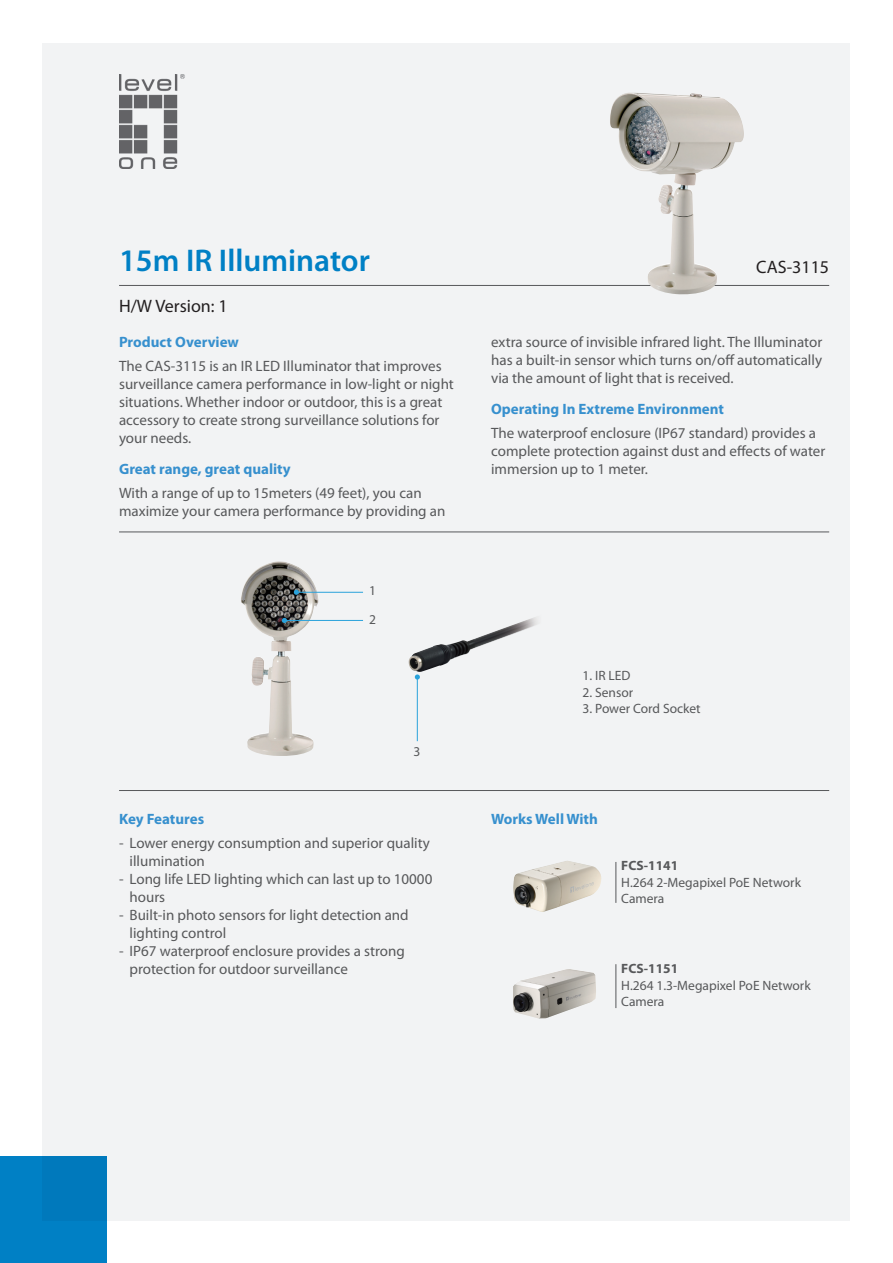
<style>
.page{position:relative;width:893px;height:1263px;background:#fff}
.page>*{position:absolute;margin:0;border:0;box-sizing:border-box;transform-origin:0 0}
.t1{font:600 31.5px "Myriad Pro";color:#0080c5}
.t2{font:18px "Myriad Pro";color:#231f20}
.t3{font:15px/18px "Myriad Pro";color:#57585a}
.t4{font:700 15px "Myriad Pro";color:#3790ce}
.t5{font:13.5px/16.2px "Myriad Pro";color:#57585a}
.t6{font:700 13.5px "Myriad Pro";color:#57585a}
</style>
<div class="page">
<div style="left:43px;top:43px;width:807px;height:1177px;background:#f2f3f4"></div>
<div style="left:0;top:1157px;width:106px;height:106px;background:#0080c5"></div>
<img style="left:119px;top:74px;width:66px;height:94px">
<hr style="left:119px;top:285px;width:710px;height:1px;background:#57585a">
<img style="left:241px;top:561px;width:77px;height:195px">
<hr style="left:119px;top:531px;width:710px;height:1px;background:#57585a">
<hr style="left:119px;top:790px;width:710px;height:1px;background:#57585a">
<hr style="left:615px;top:862px;width:1px;height:41px;background:#57585a">
<hr style="left:615px;top:964px;width:1px;height:44px;background:#57585a">
<img style="left:409px;top:617px;width:129px;height:55px">
<hr style="left:285px;top:620px;width:78px;height:1px;background:#2aa2db">
<hr style="left:297px;top:592px;width:66px;height:1px;background:#2aa2db">
<hr style="left:417px;top:678px;width:1px;height:63px;background:#2aa2db">
<svg style="left:282px;top:618px;width:5px;height:5px"></svg>
<svg style="left:415px;top:674px;width:5px;height:5px"></svg>
<svg style="left:294px;top:590px;width:5px;height:5px"></svg>
<img style="left:513px;top:861px;width:88px;height:51px">
<img style="left:513px;top:969px;width:83px;height:49px">
<img style="left:610px;top:93px;width:117px;height:202px">
<h1 class="t1" style="left:119px;top:241px;width:252px">15m IR Illuminator</h1>
<p class="t2" style="left:119px;top:295px;width:110px">H/W Version: 1</p>
<p class="t4" style="left:119px;top:332px;width:121px">Product Overview</p>
<p class="t3" style="left:119px;top:357px;width:336px">The CAS-3115 is an IR LED Illuminator that improves surveillance camera performance in low-light or night situations. Whether indoor or outdoor, this is a great accessory to create strong surveillance solutions for your needs.</p>
<p class="t4" style="left:119px;top:459px;width:173px">Great range, great quality</p>
<p class="t3" style="left:119px;top:484px;width:328px">With a range of up to 15meters (49 feet), you can maximize your camera performance by providing an</p>
<p class="t5" style="left:369px;top:582px;width:8px">1</p>
<p class="t5" style="left:369px;top:611px;width:8px">2</p>
<p class="t5" style="left:413px;top:743px;width:8px">3</p>
<p class="t4" style="left:119px;top:809px;width:87px">Key Features</p>
<p class="t3" style="left:130px;top:834px;width:302px;text-indent:-10px">- Lower energy consumption and superior quality illumination</p>
<p class="t3" style="left:130px;top:870px;width:304px;text-indent:-10px">- Long life LED lighting which can last up to 10000 hours</p>
<p class="t3" style="left:130px;top:906px;width:281px;text-indent:-10px">- Built-in photo sensors for light detection and lighting control</p>
<p class="t3" style="left:130px;top:942px;width:277px;text-indent:-10px">- IP67 waterproof enclosure provides a strong protection for outdoor surveillance</p>
<p class="t2" style="left:756px;top:256px;width:74px">CAS-3115</p>
<p class="t3" style="left:491px;top:332px;width:333px;text-align:justify">extra source of invisible infrared light. The Illuminator has a built-in sensor which turns on/off automatically via the amount of light that is received.</p>
<p class="t4" style="left:491px;top:399px;width:234px">Operating In Extreme Environment</p>
<p class="t3" style="left:491px;top:424px;width:336px">The waterproof enclosure (IP67 standard) provides a complete protection against dust and effects of water immersion up to 1 meter.</p>
<p class="t5" style="left:583px;top:668px;width:49px">1. IR LED</p>
<p class="t5" style="left:583px;top:684px;width:52px">2. Sensor</p>
<p class="t5" style="left:583px;top:700px;width:120px">3. Power Cord Socket</p>
<p class="t4" style="left:491px;top:809px;width:108px">Works Well With</p>
<p class="t6" style="left:621px;top:857px;width:58px">FCS-1141</p>
<p class="t5" style="left:621px;top:874px;width:181px">H.264 2-Megapixel PoE Network<br>Camera</p>
<p class="t6" style="left:621px;top:960px;width:58px">FCS-1151</p>
<p class="t5" style="left:621px;top:977px;width:191px">H.264 1.3-Megapixel PoE Network<br>Camera</p>
</div>
